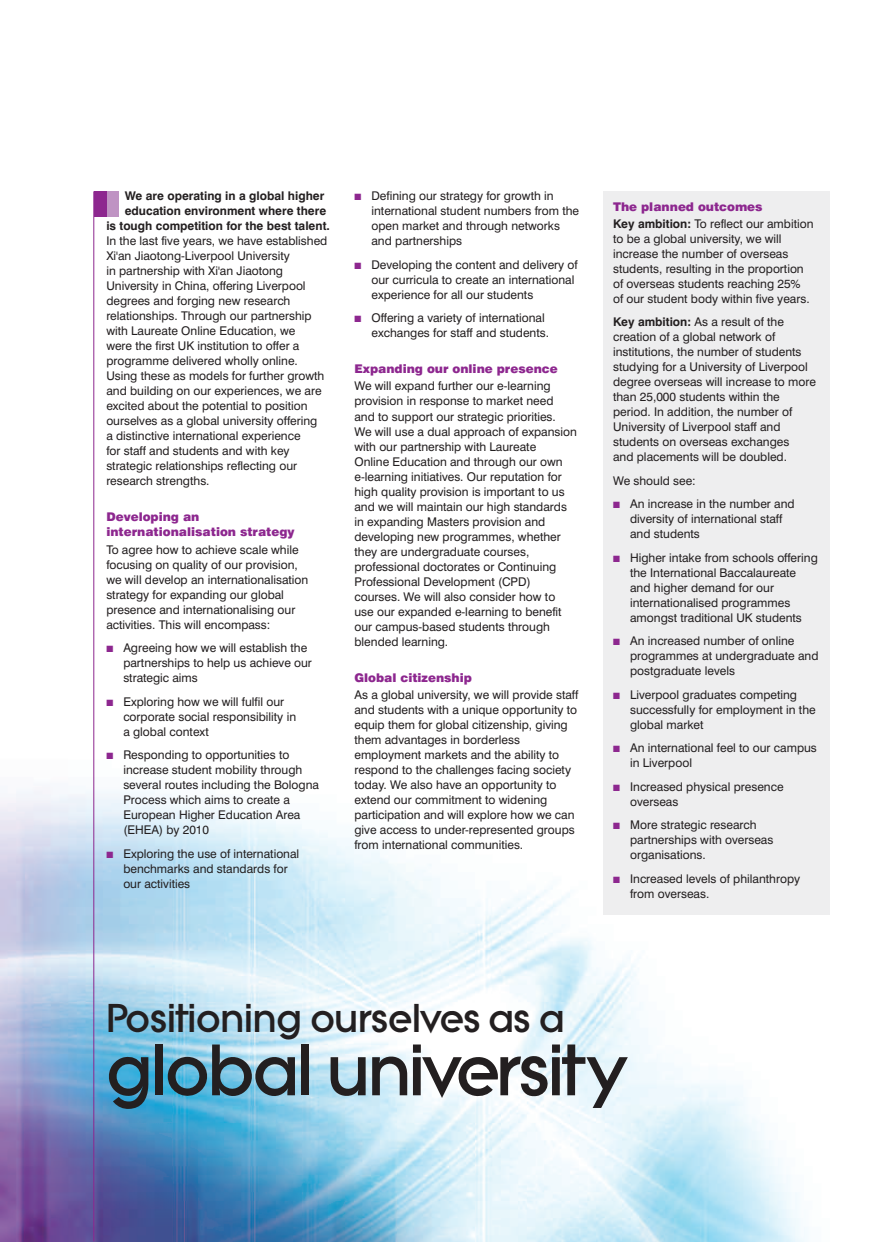
<style>
.page{position:relative;width:872px;height:1242px;background:#fff}
.page>*{position:absolute;margin:0;border:0;box-sizing:border-box;transform-origin:0 0}
.t1{font:800 70.5px "Litera";letter-spacing:-.025em;color:#231f20}
.t2{font:800 39px "Litera";letter-spacing:-.005em;color:#231f20}
.t3{font:12px/15px "Swiss 721 BT";color:#231f20}
.t4{font:700 12px "Swiss 721 BT";color:#231f20}
.t5{font:900 12px/15px "Swiss 721 BT";color:#8d278f}
.s1{color:#8d278f}
.s2{font-weight:900;color:#8d278f}
.s3{font-weight:700}
</style>
<div class="page">
<img style="left:0;top:191px;width:830px;height:1051px">
<hr style="left:94px;top:191px;width:1px;height:1050px;background:#8d278f">
<div style="left:94px;top:191px;width:25px;height:25px;background:#bf93c3"></div>
<div style="left:94px;top:191px;width:12px;height:25px;background:#8d278f"></div>
<div style="left:602px;top:191px;width:227px;height:723px;background:#eeeeef"></div>
<p class="t4" style="left:125px;top:191px;width:201px">We are operating in a global higher</p>
<p class="t4" style="left:125px;top:206px;width:203px">education environment where there</p>
<p class="t4" style="left:106px;top:221px;width:225px">is tough competition for the best talent.</p>
<p class="t3" style="left:106px;top:234px;width:222px">In the last five years, we have established Xi'an Jiaotong-Liverpool University<br>in partnership with Xi'an Jiaotong University in China, offering Liverpool degrees and forging new research relationships. Through our partnership with Laureate Online Education, we<br>were the first UK institution to offer a programme delivered wholly online.<br>Using these as models for further growth and building on our experiences, we are excited about the potential to position ourselves as a global university offering<br>a distinctive international experience<br>for staff and students and with key strategic relationships reflecting our research strengths.</p>
<p class="t5" style="left:106px;top:511px;width:190px">Developing an internationalisation strategy</p>
<p class="t3" style="left:106px;top:543px;width:204px">To agree how to achieve scale while focusing on quality of our provision, we will develop an internationalisation strategy for expanding our global presence and internationalising our activities. This will encompass:</p>
<p class="t3" style="left:123px;top:641px;width:190px;text-indent:-17px"><span class="s1">■</span> Agreeing how we will establish the partnerships to help us achieve our strategic aims</p>
<p class="t3" style="left:123px;top:695px;width:174px;text-indent:-17px"><span class="s1">■</span> Exploring how we will fulfil our corporate social responsibility in a global context</p>
<p class="t3" style="left:123px;top:748px;width:197px;text-indent:-17px"><span class="s1">■</span> Responding to opportunities to increase student mobility through several routes including the Bologna<br>Process which aims to create a<br>European Higher Education Area (EHEA) by 2010</p>
<p class="t3" style="left:123px;top:847px;width:177px;text-indent:-17px"><span class="s1">■</span> Exploring the use of international benchmarks and standards for our activities</p>
<p class="t3" style="left:371px;top:189px;width:209px;text-indent:-17px"><span class="s1">■</span> Defining our strategy for growth in international student numbers from the open market and through networks and partnerships</p>
<p class="t3" style="left:371px;top:258px;width:208px;text-indent:-17px"><span class="s1">■</span> Developing the content and delivery of our curricula to create an international experience for all our students</p>
<p class="t3" style="left:371px;top:311px;width:179px;text-indent:-17px"><span class="s1">■</span> Offering a variety of international exchanges for staff and students.</p>
<p class="t5" style="left:354px;top:363px;width:205px">Expanding our online presence</p>
<p class="t3" style="left:354px;top:380px;width:224px">We will expand further our e-learning provision in response to market need<br>and to support our strategic priorities.<br>We will use a dual approach of expansion with our partnership with Laureate<br>Online Education and through our own e-learning initiatives. Our reputation for high quality provision is important to us and we will maintain our high standards in expanding Masters provision and developing new programmes, whether they are undergraduate courses, professional doctorates or Continuing Professional Development (CPD) courses. We will also consider how to use our expanded e-learning to benefit our campus-based students through blended learning.</p>
<p class="t5" style="left:354px;top:671px;width:119px">Global citizenship</p>
<p class="t3" style="left:354px;top:688px;width:225px">As a global university, we will provide staff and students with a unique opportunity to equip them for global citizenship, giving them advantages in borderless employment markets and the ability to respond to the challenges facing society today. We also have an opportunity to extend our commitment to widening participation and will explore how we can give access to under-represented groups from international communities.</p>
<p class="t3" style="left:613px;top:199px;width:202px;line-height:17.1px"><span class="s2">The planned outcomes<br></span><span class="s3">Key ambition:</span> To reflect our ambition</p>
<p class="t3" style="left:613px;top:232px;width:198px">to be a global university, we will increase the number of overseas students, resulting in the proportion of overseas students reaching 25% of our student body within five years.</p>
<p class="t3" style="left:613px;top:316px;width:204px"><span class="s3">Key ambition:</span> As a result of the creation of a global network of institutions, the number of students studying for a University of Liverpool degree overseas will increase to more than 25,000 students within the period. In addition, the number of University of Liverpool staff and students on overseas exchanges<br>and placements will be doubled.</p>
<p class="t3" style="left:613px;top:474px;width:84px">We should see:</p>
<p class="t3" style="left:630px;top:498px;width:166px;text-indent:-17px"><span class="s1">■</span> An increase in the number and diversity of international staff and students</p>
<p class="t3" style="left:630px;top:551px;width:189px;text-indent:-17px"><span class="s1">■</span> Higher intake from schools offering the International Baccalaureate and higher demand for our internationalised programmes amongst traditional UK students</p>
<p class="t3" style="left:630px;top:635px;width:190px;text-indent:-17px"><span class="s1">■</span> An increased number of online programmes at undergraduate and postgraduate levels</p>
<p class="t3" style="left:630px;top:688px;width:187px;text-indent:-17px"><span class="s1">■</span> Liverpool graduates competing successfully for employment in the global market</p>
<p class="t3" style="left:630px;top:742px;width:188px;text-indent:-17px"><span class="s1">■</span> An international feel to our campus in Liverpool</p>
<p class="t3" style="left:630px;top:780px;width:155px;text-indent:-17px"><span class="s1">■</span> Increased physical presence overseas</p>
<p class="t3" style="left:630px;top:819px;width:145px;text-indent:-17px"><span class="s1">■</span> More strategic research partnerships with overseas organisations.</p>
<p class="t3" style="left:630px;top:872px;width:172px;text-indent:-17px"><span class="s1">■</span> Increased levels of philanthropy from overseas.</p>
<h2 class="t2" style="left:106px;top:996px;width:460px">Positioning ourselves as a</h2>
<h1 class="t1" style="left:106px;top:1029px;width:521px">global university</h1>
</div>
